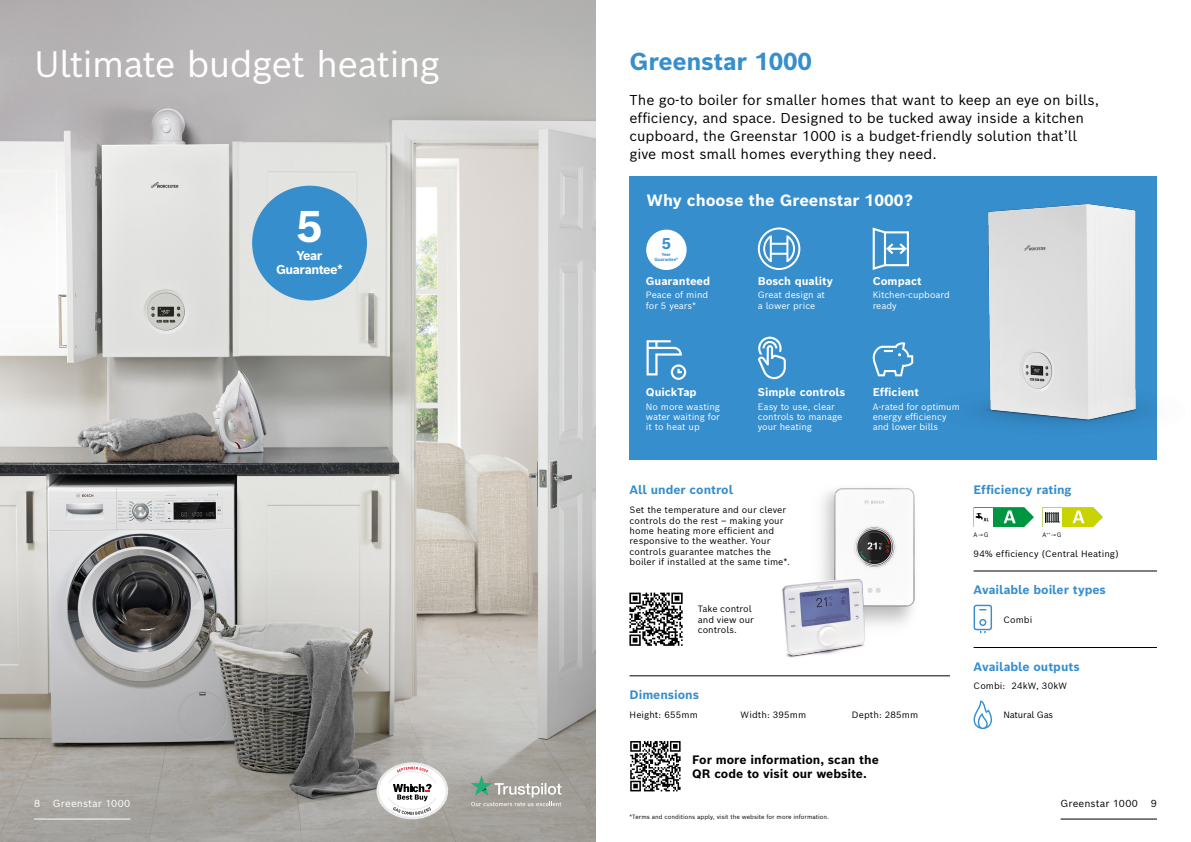
<style>
.page{position:relative;width:1191px;height:842px;background:#fff}
.page>*{position:absolute;margin:0;border:0;box-sizing:border-box;transform-origin:0 0}
.t1{font:700 43.4px "Bosch Sans";color:#fff}
.t2{font:36px "Bosch Sans";letter-spacing:-.03em;color:#fff}
.t3{font:700 24px "Bosch Sans";letter-spacing:-.01em;color:#368ecd}
.t4{font:700 16px "Bosch Sans";color:#fff}
.t5{font:700 15.3px "Bosch Sans";color:#368ecd}
.t6{font:14px/18px "Bosch Sans";color:#000}
.t7{font:700 12.6px/13.7px "Bosch Sans";letter-spacing:-.04em;color:#fff;text-align:center}
.t8{font:700 12px "Bosch Sans";color:#368ecd}
.t9{font:700 12px/13.8px "Bosch Sans";color:#000}
.t10{font:700 11px "Bosch Sans";color:#fff}
.t11{font:10px "Bosch Sans";letter-spacing:.01em;color:#fff}
.t12{font:10px "Bosch Sans";letter-spacing:.01em;color:#000}
.t13{font:9px/10.4px "Bosch Sans";letter-spacing:.01em;color:#000}
.t14{font:9px/10.4px "Bosch Sans";color:#fff}
.t15{font:9px "Bosch Sans";letter-spacing:-.015em;color:#000}
.t16{font:6.3px "Bosch Sans";color:#000}
.t17{font:6px "Bosch Sans";color:#000}
.t18{font:700 4.4px/4.8px "Bosch Sans";letter-spacing:-.04em;color:#368ecd;text-align:center}
.t19{font:3.7px "Bosch Sans";color:#000}
.s1{font-size:6.3px}
</style>
<div class="page">
<div style="left:629px;top:176px;width:528px;height:283px;background:#368ecd"></div>
<img style="left:0;top:0;width:595px;height:565px">
<svg style="left:0;top:565px;width:595px;height:277px;background:#a5a39f"></svg>
<hr style="left:1060px;top:819px;width:97px;height:1px;background:#000">
<hr style="left:34px;top:819px;width:96px;height:1px;background:#fff">
<hr style="left:973px;top:571px;width:184px;height:1px;background:#000">
<hr style="left:973px;top:647px;width:184px;height:1px;background:#000">
<svg style="left:1042px;top:507px;width:60px;height:20px"></svg>
<svg style="left:973px;top:507px;width:61px;height:20px"></svg>
<svg style="left:629px;top:593px;width:53px;height:53px"></svg>
<img style="left:821px;top:488px;width:94px;height:100px">
<svg style="left:973px;top:605px;width:19px;height:28px"></svg>
<svg style="left:973px;top:701px;width:19px;height:28px"></svg>
<svg style="left:630px;top:741px;width:50px;height:50px"></svg>
<hr style="left:629px;top:675px;width:321px;height:1px;background:#000">
<svg style="left:471px;top:775px;width:90px;height:31px;background:#a8aca4"></svg>
<svg style="left:376px;top:762px;width:72px;height:57px"></svg>
<div style="left:252px;top:186px;width:115px;height:114px;background:#368ecd;border-radius:50%"></div>
<img style="left:904px;top:204px;width:253px;height:256px">
<div style="left:646px;top:230px;width:40px;height:40px;background:#fff;border-radius:50%"></div>
<svg style="left:872px;top:342px;width:41px;height:34px"></svg>
<svg style="left:758px;top:227px;width:42px;height:43px"></svg>
<svg style="left:758px;top:337px;width:28px;height:42px"></svg>
<svg style="left:872px;top:227px;width:37px;height:43px"></svg>
<svg style="left:646px;top:340px;width:40px;height:40px"></svg>
<img style="left:781px;top:588px;width:134px;height:70px">
<img style="left:782px;top:578px;width:83px;height:77px">
<h2 class="t2" style="left:34px;top:39px;width:407px">Ultimate budget heating</h2>
<h3 class="t3" style="left:629px;top:45px;width:184px">Greenstar 1000</h3>
<h1 class="t1" style="left:296px;top:197px;width:28px">5</h1>
<h3 class="t7" style="left:276px;top:248px;width:68px">Year<br>Guarantee*</h3>
<p class="t6" style="left:629px;top:90px;width:471px">The go-to boiler for smaller homes that want to keep an eye on bills, efficiency, and space. Designed to be tucked away inside a kitchen cupboard, the Greenstar 1000 is a budget-friendly solution that’ll give most small homes everything they need.</p>
<h3 class="t4" style="left:646px;top:189px;width:268px">Why choose the Greenstar 1000?</h3>
<h3 class="t5" style="left:662px;top:233px;width:11px">5</h3>
<p class="t18" style="left:654px;top:252px;width:25px">Year<br>Guarantee*</p>
<p class="t10" style="left:646px;top:274px;width:66px">Guaranteed</p>
<p class="t14" style="left:646px;top:290px;width:64px">Peace of mind for 5 years*</p>
<p class="t10" style="left:758px;top:274px;width:77px">Bosch quality</p>
<p class="t14" style="left:758px;top:290px;width:69px">Great design at a lower price</p>
<p class="t10" style="left:872px;top:274px;width:51px">Compact</p>
<p class="t14" style="left:872px;top:290px;width:79px">Kitchen-cupboard ready</p>
<p class="t10" style="left:646px;top:385px;width:52px">QuickTap</p>
<p class="t14" style="left:646px;top:401px;width:76px;text-align:justify">No more wasting water waiting for it to heat up</p>
<p class="t10" style="left:758px;top:385px;width:89px">Simple controls</p>
<p class="t14" style="left:758px;top:401px;width:86px">Easy to use, clear controls to manage your heating</p>
<p class="t10" style="left:872px;top:385px;width:48px">Efficient</p>
<p class="t14" style="left:872px;top:401px;width:89px">A-rated for optimum energy efficiency and lower bills</p>
<h3 class="t8" style="left:629px;top:482px;width:105px">All under control</h3>
<p class="t13" style="left:629px;top:504px;width:162px">Set the temperature and our clever controls do the rest – making your home heating more efficient and responsive to the weather. Your controls guarantee matches the boiler if installed at the same time*.</p>
<p class="t13" style="left:698px;top:604px;width:58px">Take control and view our controls.</p>
<h3 class="t8" style="left:629px;top:686px;width:71px">Dimensions</h3>
<p class="t13" style="left:629px;top:709px;width:70px">Height: 655mm</p>
<p class="t13" style="left:740px;top:709px;width:67px">Width: 395mm</p>
<p class="t13" style="left:851px;top:709px;width:68px">Depth: 285mm</p>
<h3 class="t9" style="left:692px;top:752px;width:188px">For more information, scan the<br>QR code to visit our website.</h3>
<h3 class="t8" style="left:973px;top:482px;width:99px">Efficiency rating</h3>
<p class="t16" style="left:1042px;top:530px;width:5px">A</p>
<p class="t16" style="left:973px;top:530px;width:16px">A→G</p>
<p class="t19" style="left:1046px;top:531px;width:17px">++<span class="s1">→G</span></p>
<p class="t13" style="left:973px;top:548px;width:147px">94% efficiency (Central Heating)</p>
<h3 class="t8" style="left:973px;top:582px;width:134px">Available boiler types</h3>
<p class="t13" style="left:1003px;top:614px;width:30px">Combi</p>
<h3 class="t8" style="left:973px;top:658px;width:108px">Available outputs</h3>
<p class="t13" style="left:973px;top:680px;width:95px">Combi: 24kW, 30kW</p>
<p class="t15" style="left:1003px;top:709px;width:51px">Natural Gas</p>
<p class="t11" style="left:34px;top:797px;width:8px">8</p>
<p class="t11" style="left:53px;top:797px;width:79px">Greenstar 1000</p>
<p class="t12" style="left:1060px;top:797px;width:79px">Greenstar 1000</p>
<p class="t12" style="left:1150px;top:797px;width:8px">9</p>
<p class="t17" style="left:629px;top:813px;width:201px">*Terms and conditions apply, visit the website for more information.</p>
</div>
